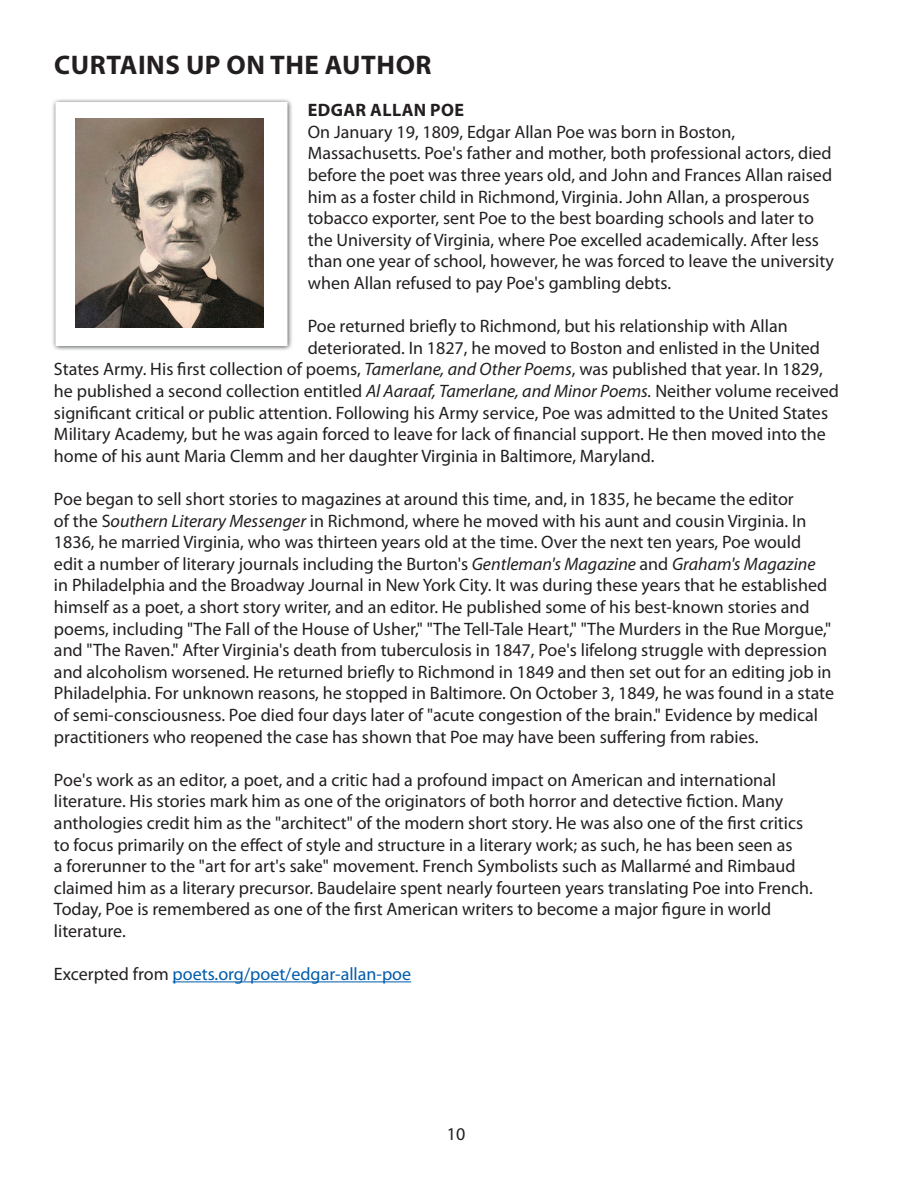
<style>
.page{position:relative;width:918px;height:1188px;background:#fff}
.page>*{position:absolute;margin:0;border:0;box-sizing:border-box;transform-origin:0 0}
.t1{font:700 27px "Myriad Pro";letter-spacing:.02em;color:#231f20}
.t2{font:18px/21.6px "Myriad Pro";color:#231f20}
.t3{font:18px "Myriad Pro";color:#015bab}
.t4{font:700 18px "Myriad Pro";letter-spacing:.02em;color:#231f20}
.s1{font-style:italic}
.s2{color:#231f20}
</style>
<div class="page">
<hr style="left:173px;top:981px;width:238px;height:1px;background:#015bab">
<img style="left:52px;top:99px;width:240px;height:252px">
<img style="left:75px;top:119px;width:188px;height:208px">
<h1 class="t1" style="left:54px;top:48px;width:379px">CURTAINS UP ON THE AUTHOR</h1>
<p class="t4" style="left:308px;top:98px;width:158px">EDGAR ALLAN POE</p>
<p class="t2" style="left:308px;top:121px;width:528px">On January 19, 1809, Edgar Allan Poe was born in Boston, Massachusetts. Poe's father and mother, both professional actors, died before the poet was three years old, and John and Frances Allan raised him as a foster child in Richmond, Virginia. John Allan, a prosperous tobacco exporter, sent Poe to the best boarding schools and later to the University of Virginia, where Poe excelled academically. After less than one year of school, however, he was forced to leave the university when Allan refused to pay Poe's gambling debts.</p>
<p class="t2" style="left:308px;top:315px;width:482px">Poe returned briefly to Richmond, but his relationship with Allan</p>
<p class="t2" style="left:308px;top:337px;width:514px">deteriorated. In 1827, he moved to Boston and enlisted in the United</p>
<p class="t2" style="left:54px;top:358px;width:770px">States Army. His first collection of poems, <span class="s1">Tamerlane, and Other Poems</span>, was published that year. In 1829,</p>
<p class="t2" style="left:54px;top:380px;width:787px">he published a second collection entitled <span class="s1">Al Aaraaf, Tamerlane, and Minor Poems.</span> Neither volume received</p>
<p class="t2" style="left:54px;top:401px;width:776px">significant critical or public attention. Following his Army service, Poe was admitted to the United States</p>
<p class="t2" style="left:54px;top:423px;width:773px">Military Academy, but he was again forced to leave for lack of financial support. He then moved into the</p>
<p class="t2" style="left:54px;top:445px;width:602px">home of his aunt Maria Clemm and her daughter Virginia in Baltimore, Maryland.</p>
<p class="t2" style="left:54px;top:488px;width:782px">Poe began to sell short stories to magazines at around this time, and, in 1835, he became the editor<br>of the S<span class="s1">outhern Literary Messenger</span> in Richmond, where he moved with his aunt and cousin Virginia. In 1836, he married Virginia, who was thirteen years old at the time. Over the next ten years, Poe would edit a number of literary journals including the Burton's <span class="s1">Gentleman's Magazine</span> and <span class="s1">Graham's Magazine </span>in Philadelphia and the Broadway Journal in New York City. It was during these years that he established himself as a poet, a short story writer, and an editor. He published some of his best-known stories and poems, including "The Fall of the House of Usher," "The Tell-Tale Heart," "The Murders in the Rue Morgue," and "The Raven." After Virginia's death from tuberculosis in 1847, Poe's lifelong struggle with depression and alcoholism worsened. He returned briefly to Richmond in 1849 and then set out for an editing job in Philadelphia. For unknown reasons, he stopped in Baltimore. On October 3, 1849, he was found in a state of semi-consciousness. Poe died four days later of "acute congestion of the brain." Evidence by medical practitioners who reopened the case has shown that Poe may have been suffering from rabies.</p>
<p class="t2" style="left:54px;top:769px;width:760px">Poe's work as an editor, a poet, and a critic had a profound impact on American and international literature. His stories mark him as one of the originators of both horror and detective fiction. Many anthologies credit him as the "architect" of the modern short story. He was also one of the first critics to focus primarily on the effect of style and structure in a literary work; as such, he has been seen as<br>a forerunner to the "art for art's sake" movement. French Symbolists such as Mallarmé and Rimbaud claimed him as a literary precursor. Baudelaire spent nearly fourteen years translating Poe into French.<br>Today, Poe is remembered as one of the first American writers to become a major figure in world literature.</p>
<p class="t3" style="left:54px;top:963px;width:359px"><span class="s2">Excerpted from</span> poets.org/poet/edgar-allan-poe</p>
<p class="t2" style="left:447px;top:1123px;width:20px">10</p>
</div>
